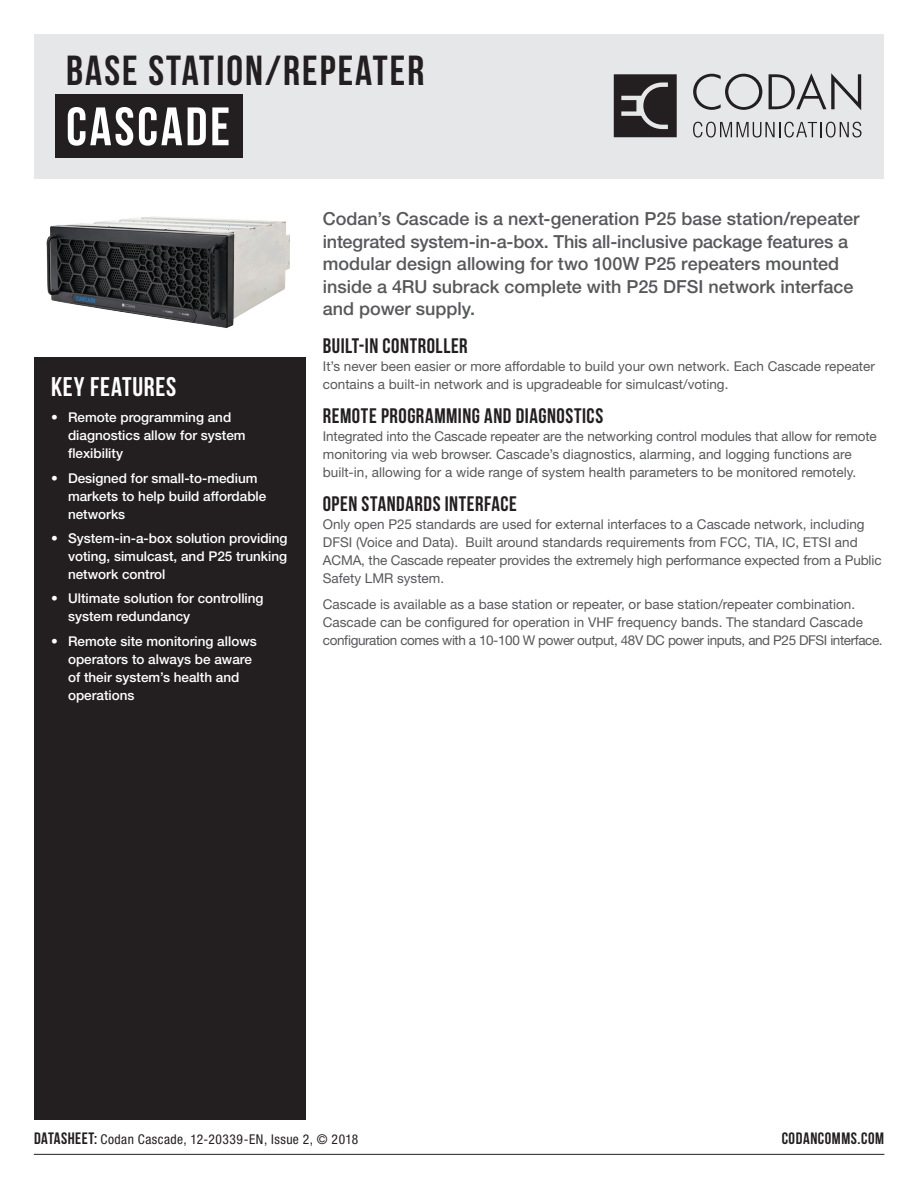
<style>
.page{position:relative;width:918px;height:1188px;background:#fff}
.page>*{position:absolute;margin:0;border:0;box-sizing:border-box;transform-origin:0 0}
.t1{font:54px "Bebas Neue";letter-spacing:.05em;color:#fff}
.t2{font:42px "Bebas Neue";letter-spacing:.05em;color:#231f20}
.t3{font:27px "Bebas Neue";letter-spacing:.03em;color:#fff}
.t4{font:21px "Bebas Neue";letter-spacing:.025em;color:#231f20}
.Intro_text{font:500 18px/22.5px "Helvetica Neue LT Std";color:#57585a}
.t5{font:16.5px "Bebas Neue";letter-spacing:.035em;color:#231f20}
.Body_Text{font:13.5px/18px "Helvetica Neue LT Std";color:#57585a}
.t6{font:500 13.5px/18px "Helvetica Neue LT Std";color:#fff}
.t7{font:condensed 13.5px "Helvetica Neue LT Std";letter-spacing:.035em;color:#231f20}
.s1{font-family:"Bebas Neue";font-stretch:normal;font-size:16.5px}
</style>
<div class="page">
<div style="left:34px;top:34px;width:850px;height:145px;background:#e6e7e9"></div>
<hr style="left:34px;top:1154px;width:850px;height:1px;background:#231f20">
<svg style="left:693px;top:122px;width:169px;height:16px"></svg>
<svg style="left:693px;top:74px;width:69px;height:36px"></svg>
<svg style="left:769px;top:73px;width:92px;height:37px"></svg>
<svg style="left:614px;top:74px;width:63px;height:63px;background:#3f3c3d"></svg>
<div style="left:55px;top:94px;width:187px;height:63px;background:#231f20"></div>
<div style="left:34px;top:357px;width:272px;height:763px;background:#231f20"></div>
<img style="left:46px;top:216px;width:244px;height:112px">
<p class="t2" style="left:66px;top:47px;width:360px">BASE STATION/REPEATER</p>
<p class="t1" style="left:66px;top:97px;width:165px">CASCADE</p>
<h2 class="t3" style="left:51px;top:372px;width:127px">KEY FEATURES</h2>
<p class="t6" style="left:68px;top:408px;width:179px;text-indent:-17px">• Remote programming and diagnostics allow for system flexibility</p>
<p class="t6" style="left:68px;top:469px;width:200px;text-indent:-17px">• Designed for small-to-medium markets to help build affordable networks</p>
<p class="t6" style="left:68px;top:529px;width:221px;text-align:justify;text-indent:-17px">• System-in-a-box solution providing voting, simulcast, and P25 trunking network control</p>
<p class="t6" style="left:68px;top:589px;width:197px;text-indent:-17px">• Ultimate solution for controlling system redundancy</p>
<p class="t6" style="left:68px;top:632px;width:190px;text-indent:-17px">• Remote site monitoring allows operators to always be aware of their system’s health and operations</p>
<p class="Intro_text" style="left:323px;top:208px;width:538px">Codan’s Cascade is a next-generation P25 base station/repeater integrated system-in-a-box. This all-inclusive package features a modular design allowing for two 100W P25 repeaters mounted inside a 4RU subrack complete with P25 DFSI network interface and power supply.</p>
<h3 class="t4" style="left:323px;top:335px;width:146px">BUILT-IN CONTROLLER</h3>
<p class="Body_Text" style="left:323px;top:357px;width:554px">It’s never been easier or more affordable to build your own network. Each Cascade repeater contains a built-in network and is upgradeable for simulcast/voting.</p>
<h3 class="t4" style="left:323px;top:404px;width:282px">REMOTE PROGRAMMING AND DIAGNOSTICS</h3>
<p class="Body_Text" style="left:323px;top:427px;width:555px">Integrated into the Cascade repeater are the networking control modules that allow for remote monitoring via web browser. Cascade’s diagnostics, alarming, and logging functions are built-in, allowing for a wide range of system health parameters to be monitored remotely.</p>
<h3 class="t4" style="left:323px;top:492px;width:195px">OPEN STANDARDS INTERFACE</h3>
<p class="Body_Text" style="left:323px;top:515px;width:560px">Only open P25 standards are used for external interfaces to a Cascade network, including DFSI (Voice and Data). Built around standards requirements from FCC, TIA, IC, ETSI and ACMA, the Cascade repeater provides the extremely high performance expected from a Public Safety LMR system.</p>
<p class="Body_Text" style="left:323px;top:595px;width:561px">Cascade is available as a base station or repeater, or base station/repeater combination.<br>Cascade can be configured for operation in VHF frequency bands. The standard Cascade configuration comes with a 10-100 W power output, 48V DC power inputs, and P25 DFSI interface.</p>
<h3 class="t7" style="left:34px;top:1131px;width:326px"><span class="s1">DATASHEET:</span> Codan Cascade, 12-20339-EN, Issue 2, © 2018</h3>
<p class="t5" style="left:782px;top:1129px;width:104px">CODANCOMMS.COM</p>
</div>
